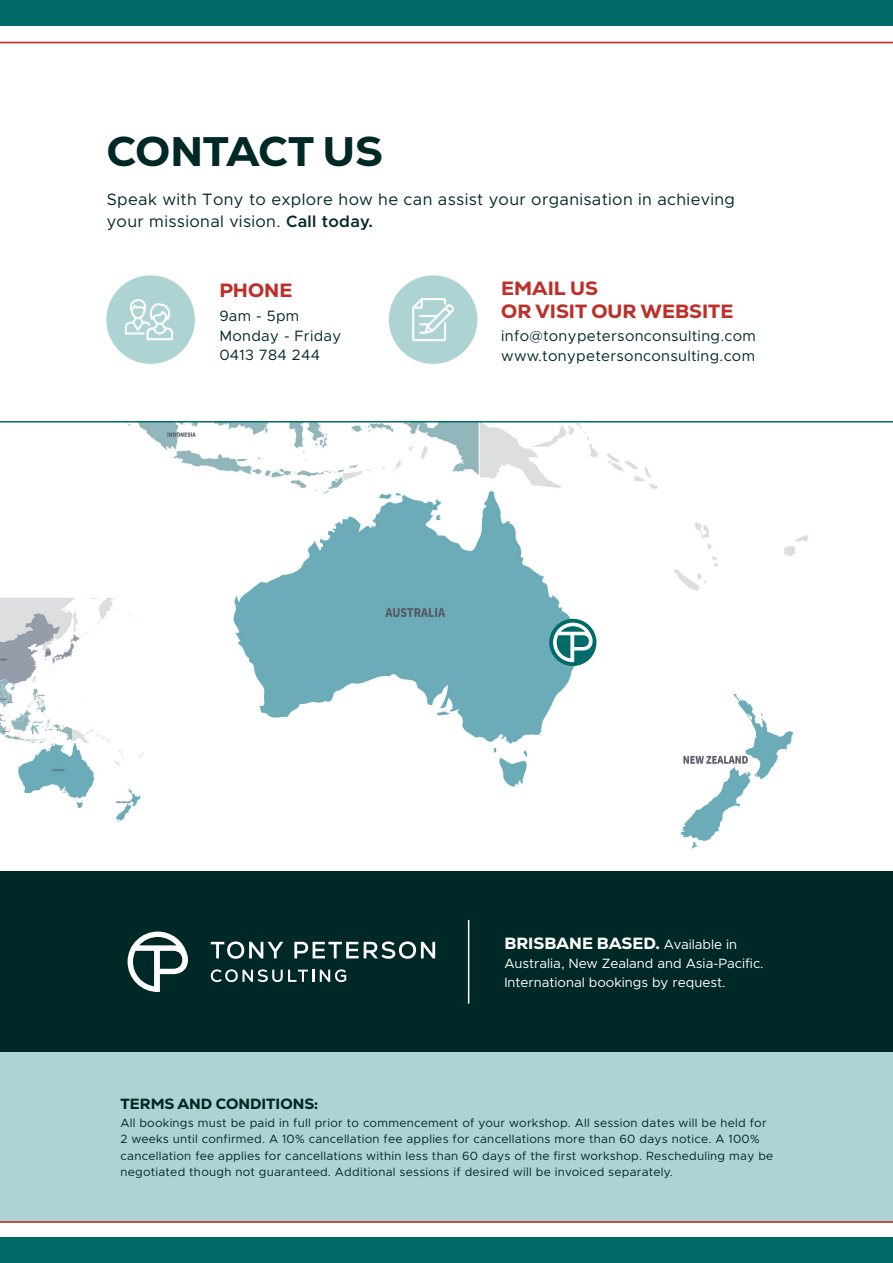
<style>
.page{position:relative;width:893px;height:1263px;background:#fff}
.page>*{position:absolute;margin:0;border:0;box-sizing:border-box;transform-origin:0 0}
.t1{font:800 42px "Nexa";color:#002827}
.t2{font:800 19.5px/22.5px "Nexa";color:#bd2f28}
.t3{font:16.5px/22.5px "Metropolis";letter-spacing:.02em;color:#002827}
.t4{font:800 16.5px "Nexa";color:#fff}
.t5{font:15px/19.5px "Metropolis";letter-spacing:.02em;color:#002827}
.t6{font:800 15px "Nexa";color:#002827}
.t7{font:13.5px/19.5px "Metropolis";color:#fff}
.t8{font:12px/16.5px "Metropolis";letter-spacing:.02em;color:#002827}
.s1{font-weight:600}
.s2{font-family:"Metropolis";font-weight:400;font-size:13.5px}
</style>
<div class="page">
<div style="left:0;top:1025px;width:893px;height:238px;background:#add4d3"></div>
<svg style="left:0;top:41px;width:893px;height:2px;background:#d47873"></svg>
<svg style="left:0;top:1221px;width:893px;height:16px;background:#f7e9e8"></svg>
<div style="left:0;top:0;width:893px;height:26px;background:#006b69"></div>
<div style="left:0;top:1237px;width:893px;height:26px;background:#006b69"></div>
<div style="left:106px;top:275px;width:89px;height:89px;background:#add4d3;border-radius:50%"></div>
<svg style="left:125px;top:299px;width:48px;height:41px"></svg>
<div style="left:389px;top:275px;width:88px;height:89px;background:#add4d3;border-radius:50%"></div>
<svg style="left:412px;top:298px;width:42px;height:43px"></svg>
<svg style="left:0;top:421px;width:893px;height:451px"></svg>
<img style="left:0;top:595px;width:213px;height:248px">
<div style="left:0;top:872px;width:893px;height:180px;background:#002827"></div>
<div style="left:549px;top:619px;width:47px;height:47px;background:#006b69;border-radius:50%"></div>
<svg style="left:553px;top:623px;width:40px;height:39px"></svg>
<hr style="left:468px;top:920px;width:1px;height:83px;background:#fff">
<svg style="left:211px;top:941px;width:72px;height:18px"></svg>
<svg style="left:294px;top:941px;width:141px;height:18px"></svg>
<svg style="left:211px;top:969px;width:103px;height:13px"></svg>
<svg style="left:320px;top:969px;width:26px;height:13px"></svg>
<svg style="left:128px;top:931px;width:60px;height:61px"></svg>
<h1 class="t1" style="left:107px;top:124px;width:277px">CONTACT US</h1>
<h3 class="t3" style="left:107px;top:188px;width:630px">Speak with Tony to explore how he can assist your organisation in achieving your missional vision. <span class="s1">Call today.</span></h3>
<h2 class="t2" style="left:219px;top:279px;width:75px">PHONE</h2>
<p class="t5" style="left:219px;top:306px;width:124px">9am - 5pm<br>Monday - Friday<br>0413 784 244</p>
<h2 class="t2" style="left:501px;top:277px;width:234px">EMAIL US<br>OR VISIT OUR WEBSITE</h2>
<p class="t5" style="left:501px;top:326px;width:256px">info@tonypetersonconsulting.com www.tonypetersonconsulting.com</p>
<h3 class="t4" style="left:504px;top:932px;width:234px">BRISBANE BASED. <span class="s2">Available in</span></h3>
<p class="t7" style="left:504px;top:953px;width:261px">Australia, New Zealand and Asia-Pacific.<br>International bookings by request.</p>
<p class="t6" style="left:120px;top:1094px;width:199px">TERMS AND CONDITIONS:</p>
<p class="t8" style="left:120px;top:1114px;width:654px">All bookings must be paid in full prior to commencement of your workshop. All session dates will be held for 2 weeks until confirmed. A 10% cancellation fee applies for cancellations more than 60 days notice. A 100% cancellation fee applies for cancellations within less than 60 days of the first workshop. Rescheduling may be negotiated though not guaranteed. Additional sessions if desired will be invoiced separately.</p>
</div>
